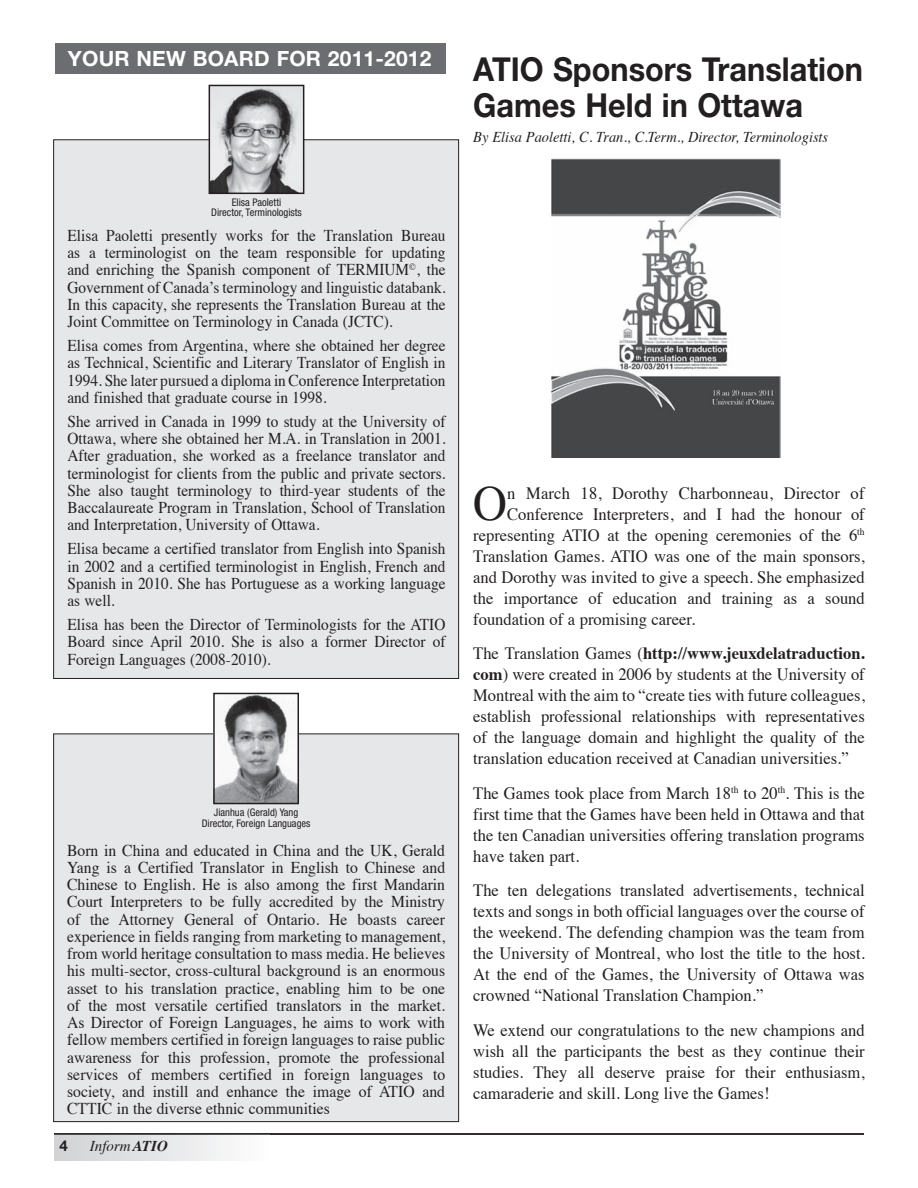
<style>
.page{position:relative;width:918px;height:1188px;background:#fff}
.page>*{position:absolute;margin:0;border:0;box-sizing:border-box;transform-origin:0 0}
.t1{font:49.05px "Times";color:#231f20;scale:.96 1}
.t2{font:700 33px/36px "Helvetica Neue";color:#231f20;scale:.93 1}
.t3{font:700 21px "Helvetica Neue";letter-spacing:.01em;color:#fff}
.t4{font:17.25px/21px "Times";color:#231f20;text-align:justify;scale:.96 1}
.t5{font:16.5px/17.2px "Times";color:#231f20;text-align:justify;scale:.93 1}
.t6{font:16.5px/17.2px "Times";color:#231f20;text-align:justify;scale:.95 1}
.t7{font:italic 15px "Times";color:#231f20;scale:.96 1}
.t8{font:italic 15px "Times";color:#231f20}
.t9{font:700 15px "Helvetica Neue";color:#231f20}
.t10{font:condensed 10.5px/10.5px "Helvetica Neue";color:#231f20;text-align:center}
.s1{font-weight:700}
</style>
<div class="page">
<div style="left:54px;top:734px;width:405px;height:388px;background:#e6e7e9"></div>
<div style="left:54px;top:140px;width:405px;height:538px;background:#e6e7e9"></div>
<div style="left:54px;top:1134px;width:216px;height:27px;background:linear-gradient(to right,#d0d1d4,#fdfdfe)"></div>
<hr style="left:54px;top:1133px;width:810px;height:2px;background:#231f20">
<img style="left:551px;top:158px;width:229px;height:300px">
<img style="left:212px;top:88px;width:89px;height:103px">
<div style="left:209px;top:85px;width:95px;height:109px;border:2px solid #231f20"></div>
<img style="left:216px;top:696px;width:80px;height:105px">
<div style="left:213px;top:693px;width:86px;height:111px;border:2px solid #231f20"></div>
<div style="left:55px;top:43px;width:391px;height:31px;background:#6c6d70"></div>
<p class="t3" style="left:68px;top:45px;width:365px">YOUR NEW BOARD FOR 2011-2012</p>
<p class="t10" style="left:211px;top:197px;width:92px">Elisa Paoletti<br>Director, Terminologists</p>
<p class="t5" style="left:68px;top:225px;width:408px">Elisa Paoletti presently works for the Translation Bureau as a terminologist on the team responsible for updating and enriching the Spanish component of TERMIUM<sup>©</sup>, the Government of Canada’s terminology and linguistic databank.<br>In this capacity, she represents the Translation Bureau at the Joint Committee on Terminology in Canada (JCTC).</p>
<p class="t5" style="left:68px;top:336px;width:408px">Elisa comes from Argentina, where she obtained her degree as Technical, Scientific and Literary Translator of English in 1994. She later pursued a diploma in Conference Interpretation and finished that graduate course in 1998.</p>
<p class="t5" style="left:68px;top:411px;width:408px">She arrived in Canada in 1999 to study at the University of Ottawa, where she obtained her M.A. in Translation in 2001.<br>After graduation, she worked as a freelance translator and terminologist for clients from the public and private sectors.<br>She also taught terminology to third-year students of the Baccalaureate Program in Translation, School of Translation and Interpretation, University of Ottawa.</p>
<p class="t5" style="left:68px;top:539px;width:408px">Elisa became a certified translator from English into Spanish in 2002 and a certified terminologist in English, French and Spanish in 2010. She has Portuguese as a working language as well.</p>
<p class="t5" style="left:68px;top:615px;width:408px">Elisa has been the Director of Terminologists for the ATIO Board since April 2010. She is also a former Director of Foreign Languages (2008-2010).</p>
<p class="t10" style="left:202px;top:807px;width:110px">Jianhua (Gerald) Yang<br>Director, Foreign Languages</p>
<p class="t6" style="left:67px;top:840px;width:400px">Born in China and educated in China and the UK, Gerald Yang is a Certified Translator in English to Chinese and Chinese to English. He is also among the first Mandarin Court Interpreters to be fully accredited by the Ministry of the Attorney General of Ontario. He boasts career experience in fields ranging from marketing to management, from world heritage consultation to mass media. He believes his multi-sector, cross-cultural background is an enormous asset to his translation practice, enabling him to be one of the most versatile certified translators in the market.<br>As Director of Foreign Languages, he aims to work with fellow members certified in foreign languages to raise public awareness for this profession, promote the professional services of members certified in foreign languages to society, and instill and enhance the image of ATIO and CTTIC in the diverse ethnic communities</p>
<p class="t9" style="left:60px;top:1136px;width:10px">4</p>
<p class="t8" style="left:90px;top:1133px;width:80px">Inform <span class="s1">atio</span></p>
<h2 class="t2" style="left:473px;top:51px;width:421px">ATIO Sponsors Translation<br>Games Held in Ottawa</h2>
<p class="t7" style="left:473px;top:124px;width:371px">By Elisa Paoletti, C. Tran., C.Term., Director, Terminologists</p>
<h1 class="t1" style="left:473px;top:457px;width:37px">O</h1>
<p class="t4" style="left:507px;top:481px;width:374px">n March 18, Dorothy Charbonneau, Director of</p>
<p class="t4" style="left:507px;top:502px;width:374px">Conference Interpreters, and I had the honour of</p>
<p class="t4" style="left:473px;top:523px;width:409px">representing ATIO at the opening ceremonies of the 6<sup>th</sup></p>
<p class="t4" style="left:473px;top:544px;width:409px">Translation Games. ATIO was one of the main sponsors,</p>
<p class="t4" style="left:473px;top:565px;width:409px">and Dorothy was invited to give a speech. She emphasized</p>
<p class="t4" style="left:473px;top:586px;width:409px">the importance of education and training as a sound</p>
<p class="t4" style="left:473px;top:607px;width:233px">foundation of a promising career.</p>
<p class="t4" style="left:473px;top:641px;width:409px">The Translation Games (<span class="s1">http://www.jeuxdelatraduction. com</span>) were created in 2006 by students at the University of Montreal with the aim to “create ties with future colleagues, establish professional relationships with representatives of the language domain and highlight the quality of the translation education received at Canadian universities.”</p>
<p class="t4" style="left:473px;top:781px;width:409px">The Games took place from March 18<sup>th</sup> to 20<sup>th</sup>. This is the first time that the Games have been held in Ottawa and that the ten Canadian universities offering translation programs have taken part.</p>
<p class="t4" style="left:473px;top:878px;width:409px">The ten delegations translated advertisements, technical texts and songs in both official languages over the course of the weekend. The defending champion was the team from the University of Montreal, who lost the title to the host.<br>At the end of the Games, the University of Ottawa was crowned “National Translation Champion.”</p>
<p class="t4" style="left:473px;top:1018px;width:409px">We extend our congratulations to the new champions and wish all the participants the best as they continue their studies. They all deserve praise for their enthusiasm, camaraderie and skill. Long live the Games!</p>
</div>
